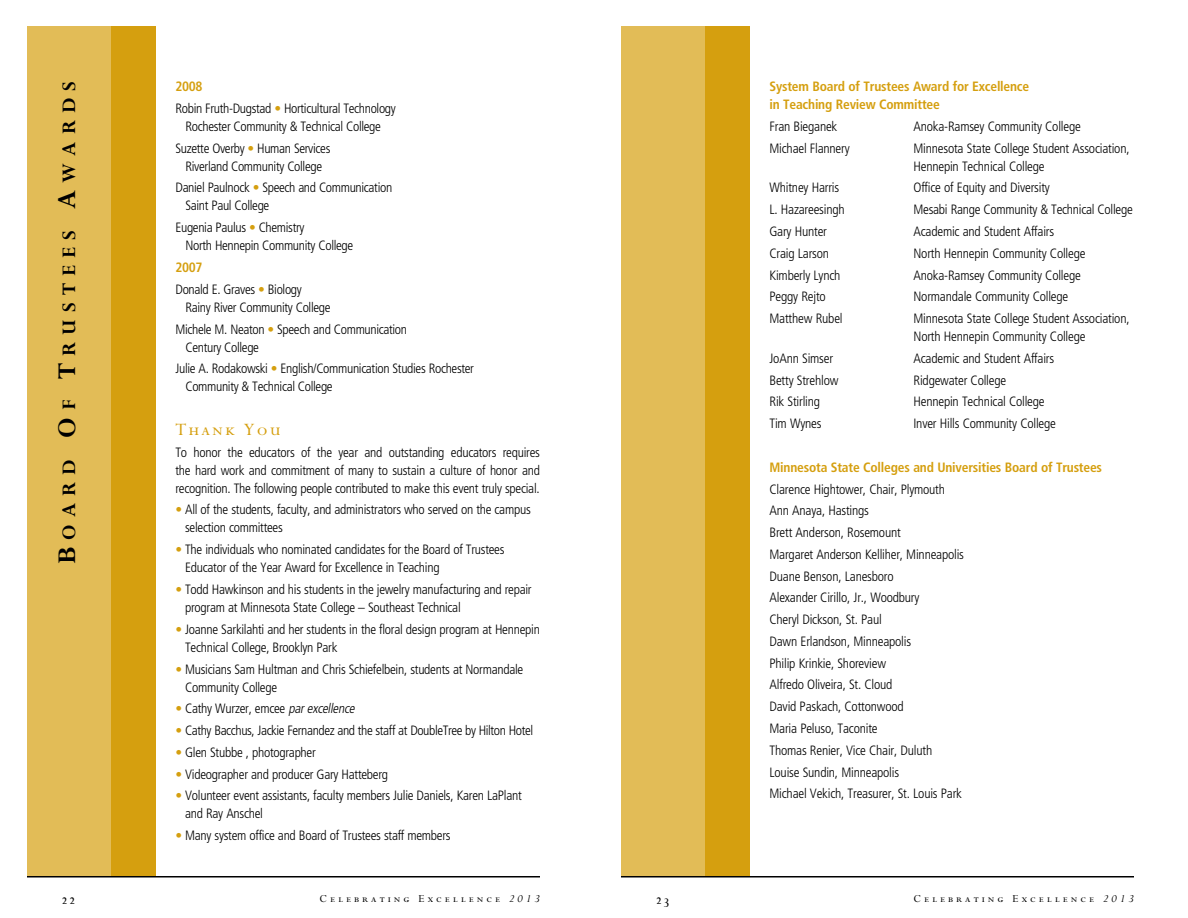
<style>
.page{position:relative;width:1188px;height:918px;background:#fff}
.page>*{position:absolute;margin:0;border:0;box-sizing:border-box;transform-origin:0 0}
.t1{font:700 21.3px "Perpetua";letter-spacing:.335em;color:#000}
.t2{font:19.5px "Perpetua SC";letter-spacing:.1em;color:#d59f0f}
.t3{font:16.5px "Perpetua SC";color:#000}
.t4{font:300 condensed 13.5px/21.8px "Frutiger";letter-spacing:-.02em;color:#000}
.t5{font:700 condensed 13.5px/18px "Frutiger";letter-spacing:-.015em;color:#d59f0f}
.t6{font:12px "Perpetua SC";letter-spacing:.25em;color:#000}
.s1{font-size:28.5px}
.s2{font-weight:700;color:#d59f0f}
.s3{color:#d59f0f}
.s4{font-style:italic}
.s5{font-family:"Perpetua";font-style:italic}
</style>
<div class="page">
<div style="left:28px;top:26px;width:127px;height:851px;background:#d59f0f"></div>
<div style="left:27px;top:26px;width:84px;height:851px;background:#e2bc57"></div>
<hr style="left:27px;top:876px;width:513px;height:2px;background:#000">
<div style="left:622px;top:26px;width:127px;height:851px;background:#d59f0f"></div>
<div style="left:621px;top:26px;width:84px;height:851px;background:#e2bc57"></div>
<hr style="left:621px;top:876px;width:513px;height:2px;background:#000">
<h1 class="t1" style="left:56px;top:564px;width:485px;rotate:-90deg"><span class="s1">B</span>oard <span class="s1">O</span>f <span class="s1">T</span>rustees <span class="s1">A</span>wards</h1>
<p class="t4" style="left:176px;top:76px;width:222px"><span class="s2">2008<br></span>Robin Fruth-Dugstad <span class="s3">•</span> Horticultural Technology</p>
<p class="t4" style="left:176px;top:116px;width:207px;text-indent:10px">Rochester Community &amp; Technical College<br>Suzette Overby <span class="s3">•</span> Human Services</p>
<p class="t4" style="left:176px;top:155px;width:218px;text-indent:10px">Riverland Community College<br>Daniel Paulnock <span class="s3">•</span> Speech and Communication</p>
<p class="t4" style="left:176px;top:195px;width:131px;text-indent:10px">Saint Paul College<br>Eugenia Paulus <span class="s3">•</span> Chemistry</p>
<p class="t4" style="left:185px;top:235px;width:169px">North Hennepin Community College</p>
<p class="t4" style="left:176px;top:257px;width:128px"><span class="s2">2007<br></span>Donald E. Graves <span class="s3">•</span> Biology</p>
<p class="t4" style="left:176px;top:296px;width:233px;text-indent:10px">Rainy River Community College<br>Michele M. Neaton <span class="s3">•</span> Speech and Communication</p>
<p class="t4" style="left:176px;top:336px;width:300px;text-indent:10px">Century College<br>Julie A. Rodakowski <span class="s3">•</span> English/Communication Studies Rochester</p>
<p class="t4" style="left:185px;top:376px;width:149px">Community &amp; Technical College</p>
<h2 class="t2" style="left:176px;top:419px;width:107px">Thank You</h2>
<p class="t4" style="left:176px;top:443px;width:366px;line-height:18px;text-align:justify">To honor the educators of the year and outstanding educators requires the hard work and commitment of many to sustain a culture of honor and recognition. The following people contributed to make this event truly special.</p>
<p class="t4" style="left:185px;top:501px;width:347px;line-height:18px;text-indent:-10px"><span class="s3">•</span> All of the students, faculty, and administrators who served on the campus selection committees</p>
<p class="t4" style="left:185px;top:541px;width:321px;line-height:18px;text-indent:-10px"><span class="s3">•</span> The individuals who nominated candidates for the Board of Trustees<br>Educator of the Year Award for Excellence in Teaching</p>
<p class="t4" style="left:185px;top:581px;width:348px;line-height:18px;text-indent:-10px"><span class="s3">•</span> Todd Hawkinson and his students in the jewelry manufacturing and repair program at Minnesota State College – Southeast Technical</p>
<p class="t4" style="left:185px;top:620px;width:356px;line-height:18px;text-indent:-10px"><span class="s3">•</span> Joanne Sarkilahti and her students in the floral design program at Hennepin<br>Technical College, Brooklyn Park</p>
<p class="t4" style="left:185px;top:660px;width:340px;line-height:18px;text-indent:-10px"><span class="s3">•</span> Musicians Sam Hultman and Chris Schiefelbein, students at Normandale<br>Community College</p>
<p class="t4" style="left:176px;top:698px;width:183px"><span class="s3">•</span> Cathy Wurzer, emcee <span class="s4">parexcellence</span></p>
<p class="t4" style="left:176px;top:720px;width:359px"><span class="s3">•</span> Cathy Bacchus, Jackie Fernandez and the staff at DoubleTree by Hilton Hotel</p>
<p class="t4" style="left:176px;top:742px;width:142px"><span class="s3">•</span> Glen Stubbe , photographer</p>
<p class="t4" style="left:176px;top:763px;width:214px"><span class="s3">•</span> Videographer and producer Gary Hatteberg</p>
<p class="t4" style="left:185px;top:787px;width:338px;line-height:18px;text-indent:-10px"><span class="s3">•</span> Volunteer event assistants, faculty members Julie Daniels, Karen LaPlant and Ray Anschel</p>
<p class="t4" style="left:176px;top:825px;width:277px"><span class="s3">•</span> Many system office and Board of Trustees staff members</p>
<p class="t3" style="left:61px;top:890px;width:17px">22</p>
<p class="t6" style="left:320px;top:892px;width:222px">Celebrating Excellence <span class="s5">2013</span></p>
<p class="t5" style="left:770px;top:77px;width:261px">System Board of Trustees Award for Excellence in Teaching Review Committee</p>
<p class="t4" style="left:770px;top:116px;width:69px">Fran Bieganek</p>
<p class="t4" style="left:914px;top:116px;width:169px">Anoka-Ramsey Community College</p>
<p class="t4" style="left:770px;top:137px;width:82px">Michael Flannery</p>
<p class="t4" style="left:914px;top:139px;width:218px;line-height:18px">Minnesota State College Student Association,<br>Hennepin Technical College</p>
<p class="t4" style="left:770px;top:177px;width:71px">Whitney Harris</p>
<p class="t4" style="left:914px;top:177px;width:138px">Office of Equity and Diversity</p>
<p class="t4" style="left:770px;top:199px;width:77px">L. Hazareesingh</p>
<p class="t4" style="left:914px;top:199px;width:221px">Mesabi Range Community &amp; Technical College</p>
<p class="t4" style="left:770px;top:221px;width:59px">Gary Hunter</p>
<p class="t4" style="left:914px;top:221px;width:142px">Academic and Student Affairs</p>
<p class="t4" style="left:770px;top:242px;width:61px">Craig Larson</p>
<p class="t4" style="left:914px;top:242px;width:174px">North Hennepin Community College</p>
<p class="t4" style="left:770px;top:264px;width:72px">Kimberly Lynch</p>
<p class="t4" style="left:914px;top:264px;width:169px">Anoka-Ramsey Community College</p>
<p class="t4" style="left:770px;top:286px;width:58px">Peggy Rejto</p>
<p class="t4" style="left:914px;top:286px;width:156px">Normandale Community College</p>
<p class="t4" style="left:770px;top:308px;width:75px">Matthew Rubel</p>
<p class="t4" style="left:914px;top:310px;width:218px;line-height:18px">Minnesota State College Student Association,<br>North Hennepin Community College</p>
<p class="t4" style="left:770px;top:347px;width:65px">JoAnn Simser</p>
<p class="t4" style="left:914px;top:347px;width:142px">Academic and Student Affairs</p>
<p class="t4" style="left:770px;top:369px;width:70px">Betty Strehlow</p>
<p class="t4" style="left:914px;top:369px;width:94px">Ridgewater College</p>
<p class="t4" style="left:770px;top:391px;width:52px">Rik Stirling</p>
<p class="t4" style="left:914px;top:391px;width:133px">Hennepin Technical College</p>
<p class="t4" style="left:770px;top:413px;width:53px">Tim Wynes</p>
<p class="t4" style="left:914px;top:413px;width:144px">Inver Hills Community College</p>
<p class="t5" style="left:770px;top:458px;width:334px">Minnesota State Colleges and Universities Board of Trustees</p>
<p class="t4" style="left:770px;top:478px;width:196px">Clarence Hightower, Chair, Plymouth<br>Ann Anaya, Hastings<br>Brett Anderson, Rosemount<br>Margaret Anderson Kelliher, Minneapolis<br>Duane Benson, Lanesboro<br>Alexander Cirillo, Jr., Woodbury<br>Cheryl Dickson, St. Paul<br>Dawn Erlandson, Minneapolis<br>Philip Krinkie, Shoreview<br>Alfredo Oliveira, St. Cloud<br>David Paskach, Cottonwood<br>Maria Peluso, Taconite<br>Thomas Renier, Vice Chair, Duluth<br>Louise Sundin, Minneapolis<br>Michael Vekich, Treasurer, St. Louis Park</p>
<p class="t3" style="left:655px;top:890px;width:17px">23</p>
<p class="t6" style="left:914px;top:892px;width:222px">Celebrating Excellence <span class="s5">2013</span></p>
</div>
